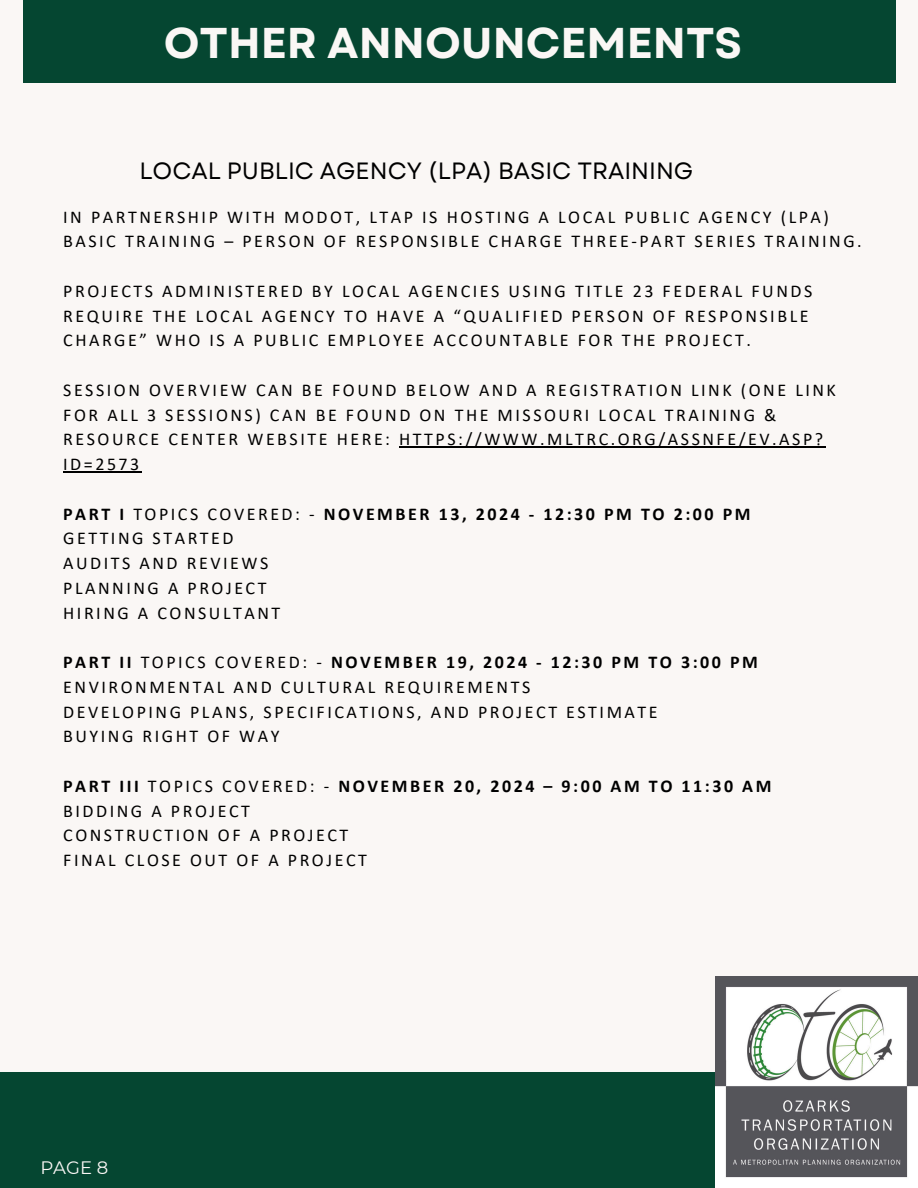
<style>
.page{position:relative;width:918px;height:1188px;background:#faf7f5}
.page>*{position:absolute;margin:0;border:0;box-sizing:border-box;transform-origin:0 0}
.t1{font:700 43.05px "Garet";color:#faf7f5}
.t2{font:23.55px "Garet";color:#000}
.t3{font:18px/24.8px "Calibri";letter-spacing:.14em;color:#000}
.t4{font:700 18px "Calibri";letter-spacing:.14em;color:#000}
.t5{font:18px "Montserrat";color:#faf7f5}
.s1{font-weight:400}
</style>
<div class="page">
<div style="left:23px;top:0;width:872px;height:83px;background:#054631"></div>
<div style="left:0;top:1072px;width:918px;height:116px;background:#054631"></div>
<hr style="left:399px;top:446px;width:427px;height:2px;background:#000">
<hr style="left:63px;top:471px;width:79px;height:1px;background:#000">
<img style="left:715px;top:976px;width:203px;height:212px">
<h1 class="t1" style="left:164px;top:12px;width:580px">OTHER ANNOUNCEMENTS</h1>
<h2 class="t2" style="left:139px;top:154px;width:555px">LOCAL PUBLIC AGENCY (LPA) BASIC TRAINING</h2>
<p class="t3" style="left:63px;top:206px;width:800px">IN PARTNERSHIP WITH MODOT, LTAP IS HOSTING A LOCAL PUBLIC AGENCY (LPA)<br>BASIC TRAINING – PERSON OF RESPONSIBLE CHARGE THREE-PART SERIES TRAINING.</p>
<p class="t3" style="left:63px;top:280px;width:751px">PROJECTS ADMINISTERED BY LOCAL AGENCIES USING TITLE 23 FEDERAL FUNDS<br>REQUIRE THE LOCAL AGENCY TO HAVE A “QUALIFIED PERSON OF RESPONSIBLE<br>CHARGE” WHO IS A PUBLIC EMPLOYEE ACCOUNTABLE FOR THE PROJECT.</p>
<p class="t3" style="left:63px;top:379px;width:774px">SESSION OVERVIEW CAN BE FOUND BELOW AND A REGISTRATION LINK (ONE LINK FOR ALL 3 SESSIONS) CAN BE FOUND ON THE MISSOURI LOCAL TRAINING &amp; RESOURCE CENTER WEBSITE HERE: HTTPS://WWW.MLTRC.ORG/ASSNFE/EV.ASP?<br>ID=2573</p>
<p class="t4" style="left:63px;top:506px;width:689px">PART I <span class="s1">TOPICS COVERED: -</span> NOVEMBER 13, 2024 - 12:30 PM TO 2:00 PM</p>
<p class="t3" style="left:63px;top:527px;width:172px">GETTING STARTED</p>
<p class="t3" style="left:63px;top:552px;width:207px">AUDITS AND REVIEWS</p>
<p class="t3" style="left:63px;top:577px;width:205px">PLANNING A PROJECT</p>
<p class="t3" style="left:63px;top:602px;width:219px">HIRING A CONSULTANT</p>
<p class="t4" style="left:63px;top:655px;width:696px">PART II <span class="s1">TOPICS COVERED: -</span> NOVEMBER 19, 2024 - 12:30 PM TO 3:00 PM</p>
<p class="t3" style="left:63px;top:676px;width:469px">ENVIRONMENTAL AND CULTURAL REQUIREMENTS</p>
<p class="t3" style="left:63px;top:701px;width:596px">DEVELOPING PLANS, SPECIFICATIONS, AND PROJECT ESTIMATE</p>
<p class="t3" style="left:63px;top:725px;width:218px">BUYING RIGHT OF WAY</p>
<p class="t4" style="left:63px;top:778px;width:710px">PART III <span class="s1">TOPICS COVERED: -</span> NOVEMBER 20, 2024 – 9:00 AM TO 11:30 AM</p>
<p class="t3" style="left:63px;top:800px;width:188px">BIDDING A PROJECT</p>
<p class="t3" style="left:63px;top:824px;width:287px">CONSTRUCTION OF A PROJECT</p>
<p class="t3" style="left:63px;top:849px;width:305px">FINAL CLOSE OUT OF A PROJECT</p>
<p class="t5" style="left:40px;top:1157px;width:69px">PAGE 8</p>
</div>
